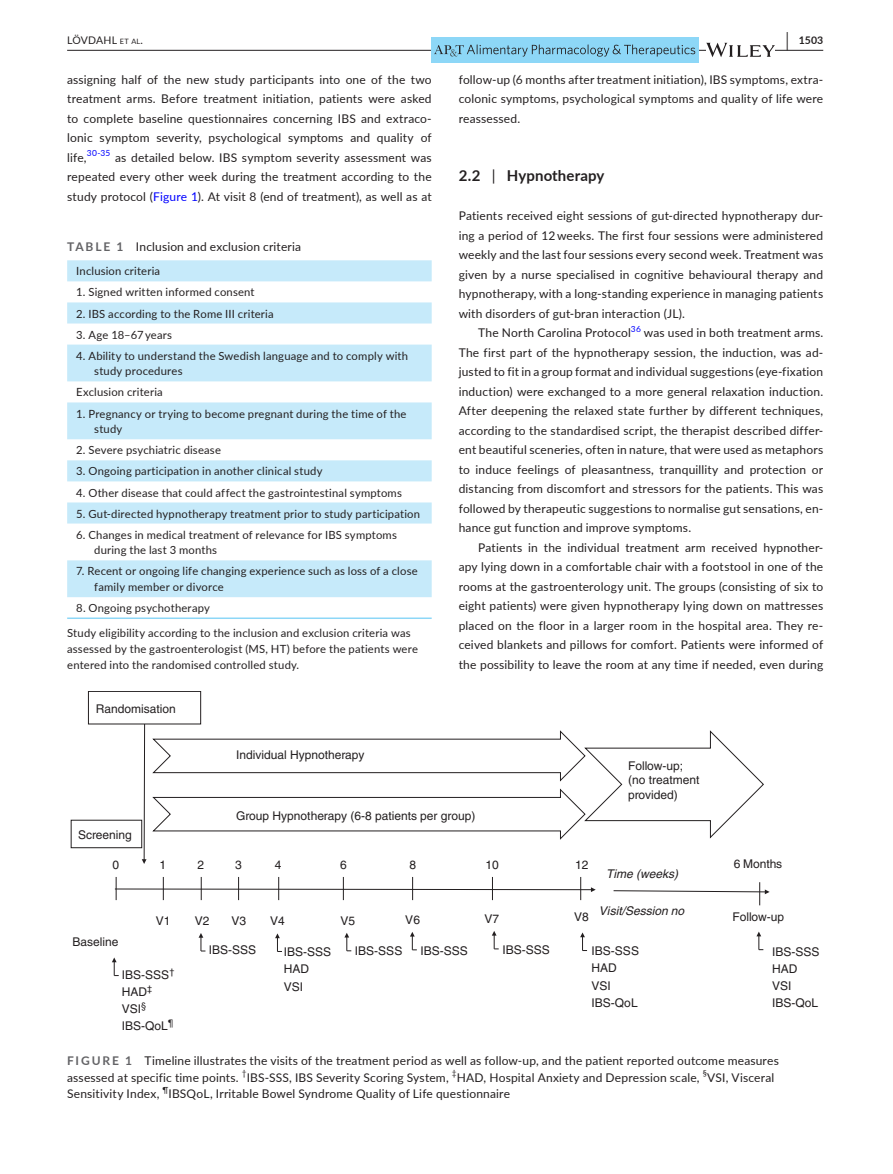
<style>
.page{position:relative;width:893px;height:1174px;background:#fff}
.page>*{position:absolute;margin:0;border:0;box-sizing:border-box;transform-origin:0 0}
.t1{font:700 19.5px "Lato";color:#231f20;scale:.48 1}
.t2{font:700 15px "Lato";letter-spacing:.01em;color:#231f20}
.t3{font:12px/19.5px "Lato";letter-spacing:.015em;color:#231f20;text-align:justify}
.t4{font:12px/17.2px "Helvetica";color:#231f20}
.t5{font:italic 12px "Helvetica";color:#231f20}
.t6{font:11.25px/15.8px "Lato";letter-spacing:.015em;color:#231f20}
.t7{font:10.5px "Lato";letter-spacing:.005em;color:#231f20}
.t8{font:700 10.5px "Lato";color:#231f20}
.t9{font:8.4px "Lato";color:#00f}
.s1{font-size:7.35px}
.s2{color:#00f}
.s3{font-weight:400}
.s4{font-weight:700;color:#636366}
</style>
<div class="page">
<hr style="left:67px;top:50px;width:756px;height:1px;background:#231f20">
<div style="left:431px;top:38px;width:267px;height:25px;background:#8dd7f7"></div>
<svg style="left:434px;top:44px;width:261px;height:13px"></svg>
<svg style="left:706px;top:43px;width:69px;height:14px"></svg>
<svg style="left:67px;top:260px;width:365px;height:337px;fill:#c6eafa"></svg>
<hr style="left:67px;top:617px;width:365px;height:2px;background:#8dd7f7">
<div style="left:71px;top:820px;width:71px;height:28px;border:1px solid #231f20"></div>
<div style="left:88px;top:691px;width:113px;height:33px;border:1px solid #231f20"></div>
<svg style="left:114px;top:877px;width:482px;height:23px"></svg>
<svg style="left:199px;top:933px;width:6px;height:18px"></svg>
<svg style="left:344px;top:933px;width:7px;height:18px"></svg>
<svg style="left:410px;top:932px;width:7px;height:18px"></svg>
<svg style="left:492px;top:931px;width:7px;height:18px"></svg>
<svg style="left:112px;top:957px;width:7px;height:19px"></svg>
<svg style="left:275px;top:933px;width:7px;height:19px"></svg>
<svg style="left:580px;top:932px;width:7px;height:19px"></svg>
<svg style="left:756px;top:931px;width:7px;height:19px"></svg>
<svg style="left:142px;top:720px;width:622px;height:144px"></svg>
<svg style="left:613px;top:882px;width:157px;height:23px"></svg>
<h1 class="t1" style="left:786px;top:25px;width:7px">|</h1>
<p class="t7" style="left:67px;top:33px;width:77px">LÖVDAHL <span class="s1">et al</span>.</p>
<p class="t8" style="left:799px;top:33px;width:26px">1503</p>
<p class="t3" style="left:67px;top:69px;width:366px">assigning half of the new study participants into one of the two treatment arms. Before treatment initiation, patients were asked to complete baseline questionnaires concerning IBS and extraco&shy;lonic symptom severity, psychological symptoms and quality of life,</p>
<p class="t3" style="left:459px;top:69px;width:366px">follow-up (6 months after treatment initiation), IBS symptoms, extra&shy;colonic symptoms, psychological symptoms and quality of life were reassessed.</p>
<p class="t9" style="left:87px;top:147px;width:25px">30-35</p>
<p class="t3" style="left:67px;top:147px;width:366px;text-indent:48px">as detailed below. IBS symptom severity assessment was repeated every other week during the treatment according to the study protocol (<span class="s2">Figure 1</span>). At visit 8 (end of treatment), as well as at</p>
<p class="t2" style="left:459px;top:165px;width:147px">2.2 <span class="s3">|</span> Hypnotherapy</p>
<p class="t3" style="left:459px;top:206px;width:366px">Patients received eight sessions of gut-directed hypnotherapy dur-</p>
<p class="t3" style="left:459px;top:225px;width:366px">ing a period of 12 weeks. The first four sessions were administered</p>
<p class="t3" style="left:459px;top:245px;width:366px">weekly and the last four sessions every second week. Treatment was</p>
<p class="t3" style="left:459px;top:264px;width:366px">given by a nurse specialised in cognitive behavioural therapy and</p>
<p class="t3" style="left:459px;top:284px;width:366px">hypnotherapy, with a long-standing experience in managing patients</p>
<p class="t3" style="left:459px;top:303px;width:228px">with disorders of gut-bran interaction (JL).</p>
<p class="t3" style="left:478px;top:323px;width:154px">The North Carolina Protocol</p>
<p class="t9" style="left:631px;top:323px;width:11px">36</p>
<p class="t3" style="left:67px;top:236px;width:235px"><span class="s4">TABLE 1</span> Inclusion and exclusion criteria</p>
<p class="t6" style="left:76px;top:263px;width:85px">Inclusion criteria</p>
<p class="t6" style="left:76px;top:284px;width:180px">1. Signed written informed consent</p>
<p class="t6" style="left:76px;top:305px;width:199px">2. IBS according to the Rome III criteria</p>
<p class="t6" style="left:76px;top:326px;width:97px">3. Age 18–67 years</p>
<p class="t6" style="left:94px;top:347px;width:315px;text-indent:-18px">4. Ability to understand the Swedish language and to comply with study procedures</p>
<p class="t6" style="left:76px;top:384px;width:88px">Exclusion criteria</p>
<p class="t6" style="left:94px;top:405px;width:314px;text-indent:-18px">1. Pregnancy or trying to become pregnant during the time of the study</p>
<p class="t6" style="left:76px;top:442px;width:146px">2. Severe psychiatric disease</p>
<p class="t6" style="left:76px;top:463px;width:248px">3. Ongoing participation in another clinical study</p>
<p class="t6" style="left:76px;top:484px;width:327px">4. Other disease that could affect the gastrointestinal symptoms</p>
<p class="t6" style="left:76px;top:505px;width:345px">5. Gut-directed hypnotherapy treatment prior to study participation</p>
<p class="t6" style="left:94px;top:526px;width:304px;text-indent:-18px">6. Changes in medical treatment of relevance for IBS symptoms during the last 3 months</p>
<p class="t6" style="left:94px;top:563px;width:325px;text-indent:-18px">7. Recent or ongoing life changing experience such as loss of a close family member or divorce</p>
<p class="t6" style="left:76px;top:600px;width:135px">8. Ongoing psychotherapy</p>
<p class="t6" style="left:67px;top:624px;width:352px">Study eligibility according to the inclusion and exclusion criteria was assessed by the gastroenterologist (MS, HT) before the patients were entered into the randomised controlled study.</p>
<p class="t3" style="left:459px;top:323px;width:366px;text-indent:185px">was used in both treatment arms.<br>The first part of the hypnotherapy session, the induction, was ad&shy;justed to fit in a group format and individual suggestions (eye-fixation induction) were exchanged to a more general relaxation induction.<br>After deepening the relaxed state further by different techniques, according to the standardised script, the therapist described differ&shy;ent beautiful sceneries, often in nature, that were used as metaphors to induce feelings of pleasantness, tranquillity and protection or distancing from discomfort and stressors for the patients. This was followed by therapeutic suggestions to normalise gut sensations, en&shy;hance gut function and improve symptoms.</p>
<p class="t3" style="left:459px;top:537px;width:366px;text-indent:20px">Patients in the individual treatment arm received hypnother&shy;apy lying down in a comfortable chair with a footstool in one of the rooms at the gastroenterology unit. The groups (consisting of six to eight patients) were given hypnotherapy lying down on mattresses placed on the floor in a larger room in the hospital area. They re&shy;ceived blankets and pillows for comfort. Patients were informed of the possibility to leave the room at any time if needed, even during</p>
<p class="t4" style="left:96px;top:700px;width:81px">Randomisation</p>
<p class="t4" style="left:78px;top:826px;width:55px">Screening</p>
<p class="t4" style="left:112px;top:855px;width:8px">0</p>
<p class="t4" style="left:236px;top:746px;width:130px">Individual Hypnotherapy</p>
<p class="t4" style="left:236px;top:807px;width:241px">Group Hypnotherapy (6-8 patients per group)</p>
<p class="t4" style="left:628px;top:758px;width:73px;line-height:14.4px">Follow-up; (no treatment provided)</p>
<p class="t4" style="left:159px;top:855px;width:8px">1</p>
<p class="t4" style="left:198px;top:855px;width:8px">2</p>
<p class="t4" style="left:235px;top:855px;width:8px">3</p>
<p class="t4" style="left:275px;top:855px;width:8px">4</p>
<p class="t4" style="left:340px;top:855px;width:8px">6</p>
<p class="t4" style="left:410px;top:855px;width:8px">8</p>
<p class="t4" style="left:486px;top:855px;width:15px">10</p>
<p class="t4" style="left:575px;top:855px;width:15px">12</p>
<p class="t4" style="left:156px;top:911px;width:16px">V1</p>
<p class="t4" style="left:195px;top:911px;width:16px">V2</p>
<p class="t4" style="left:231px;top:912px;width:16px">V3</p>
<p class="t4" style="left:270px;top:912px;width:16px">V4</p>
<p class="t4" style="left:340px;top:912px;width:16px">V5</p>
<p class="t4" style="left:405px;top:911px;width:16px">V6</p>
<p class="t4" style="left:485px;top:910px;width:16px">V7</p>
<p class="t4" style="left:574px;top:908px;width:16px">V8</p>
<p class="t5" style="left:606px;top:867px;width:73px">Time (weeks)</p>
<p class="t5" style="left:599px;top:903px;width:87px">Visit/Session no</p>
<p class="t4" style="left:73px;top:933px;width:47px">Baseline</p>
<p class="t4" style="left:122px;top:965px;width:54px">IBS-SSS<sup>†<br></sup>HAD<sup>‡<br></sup>VSI<sup>§<br></sup>IBS-QoL<sup>¶</sup></p>
<p class="t4" style="left:209px;top:941px;width:49px">IBS-SSS</p>
<p class="t4" style="left:284px;top:943px;width:49px">IBS-SSS</p>
<p class="t4" style="left:355px;top:942px;width:49px">IBS-SSS</p>
<p class="t4" style="left:420px;top:941px;width:49px">IBS-SSS</p>
<p class="t4" style="left:502px;top:940px;width:49px">IBS-SSS</p>
<p class="t4" style="left:284px;top:960px;width:27px">HAD<br>VSI</p>
<p class="t4" style="left:592px;top:942px;width:49px">IBS-SSS<br>HAD<br>VSI<br>IBS-QoL</p>
<p class="t4" style="left:734px;top:855px;width:50px">6 Months</p>
<p class="t4" style="left:732px;top:908px;width:53px">Follow-up</p>
<p class="t4" style="left:772px;top:942px;width:49px">IBS-SSS<br>HAD<br>VSI<br>IBS-QoL</p>
<p class="t3" style="left:67px;top:1052px;width:713px;line-height:16.5px;text-align:left"><span class="s4">FIGURE 1</span> Timeline illustrates the visits of the treatment period as well as follow-up, and the patient reported outcome measures assessed at specific time points. <sup>†</sup>IBS-SSS, IBS Severity Scoring System, <sup>‡</sup>HAD, Hospital Anxiety and Depression scale, <sup>§</sup>VSI, Visceral<br>Sensitivity Index, <sup>¶</sup>IBSQoL, Irritable Bowel Syndrome Quality of Life questionnaire</p>
</div>
